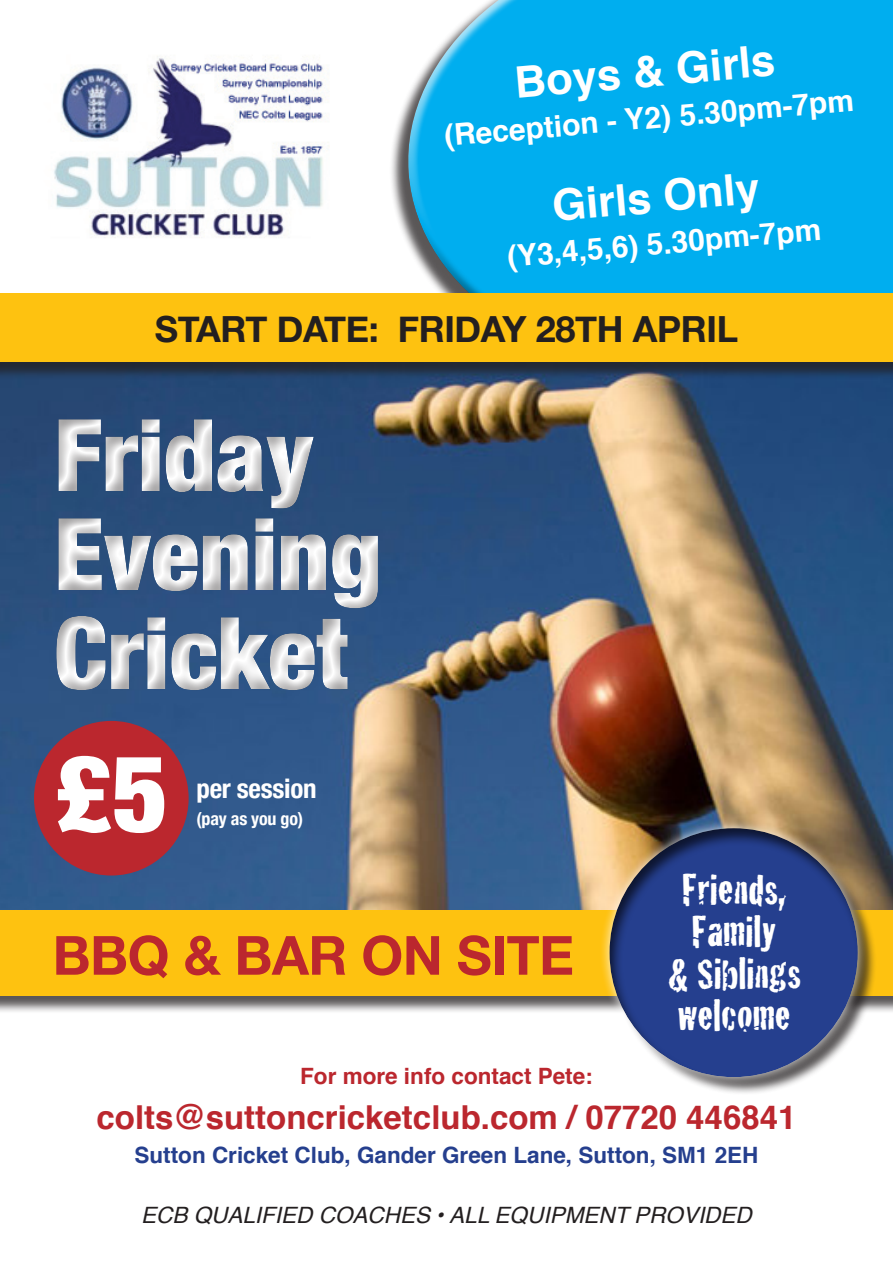
<style>
.page{position:relative;width:893px;height:1263px;background:#fff}
.page>*{position:absolute;margin:0;border:0;box-sizing:border-box;transform-origin:0 0}
.t1{font:900 condensed 107.25px "Helvetica Neue";color:#fff}
.t2{font:900 condensed 100.5px/99px "Helvetica Neue";color:#fff}
.t3{font:700 54px "Helvetica Neue";letter-spacing:-.01em;color:#bb272e}
.t4{font:45px/42px "Cracked";color:#fff}
.t5{font:700 43.5px "Helvetica";color:#fff}
.t6{font:700 36px "Helvetica Neue";letter-spacing:-.01em;color:#231f20}
.t7{font:700 33px "Helvetica";color:#bb272e}
.t8{font:700 30px "Helvetica";color:#fff}
.t9{font:700 condensed 27px "Helvetica Neue";letter-spacing:-.01em;color:#fff}
.t10{font:700 22.5px "Helvetica";color:#253f8e}
.t11{font:italic 22.5px "Helvetica";color:#231f20}
.t12{font:700 22.5px "Helvetica";color:#bb272e}
.t13{font:700 condensed 18px "Helvetica Neue";letter-spacing:-.01em;color:#fff}
</style>
<div class="page">
<svg style="left:392px;top:0;width:501px;height:239px"></svg>
<svg style="left:406px;top:6px;width:487px;height:287px;background:#0bafed"></svg>
<img style="left:0;top:380px;width:893px;height:530px">
<div style="left:34px;top:721px;width:155px;height:154px;background:#bb272e;border-radius:50%"></div>
<img style="left:54px;top:56px;width:270px;height:182px">
<div style="left:40px;top:399px;width:354px;height:310px;background:#231f20;opacity:.5"></div>
<div style="left:0;top:296px;width:893px;height:84px;background:#231f20;opacity:.75"></div>
<div style="left:0;top:293px;width:893px;height:69px;background:#fec210"></div>
<div style="left:0;top:912px;width:893px;height:102px;background:#231f20;opacity:.75"></div>
<div style="left:0;top:910px;width:893px;height:85px;background:#fec210"></div>
<div style="left:612px;top:830px;width:264px;height:265px;background:#231f20;opacity:.75"></div>
<div style="left:600px;top:818px;width:267px;height:269px;background:#fff;opacity:.75"></div>
<div style="left:608px;top:827px;width:252px;height:250px;background:#231f20;opacity:.75"></div>
<p class="t5" style="left:512px;top:48px;width:263px;rotate:-5deg">Boys &amp; Girls</p>
<p class="t8" style="left:442px;top:112px;width:413px;rotate:-5deg">(Reception - Y2) 5.30pm-7pm</p>
<p class="t5" style="left:549px;top:171px;width:209px;rotate:-5deg">Girls Only</p>
<p class="t8" style="left:505px;top:233px;width:317px;rotate:-5deg">(Y3,4,5,6) 5.30pm-7pm</p>
<p class="t6" style="left:155px;top:301px;width:584px">START DATE: FRIDAY 28TH APRIL</p>
<h2 class="t2" style="left:54px;top:400px;width:329px">Friday<br>Evening<br>Cricket</h2>
<p class="t1" style="left:57px;top:705px;width:113px">£5</p>
<p class="t9" style="left:196px;top:766px;width:122px">per session</p>
<p class="t13" style="left:196px;top:804px;width:108px">(pay as you go)</p>
<p class="t3" style="left:53px;top:913px;width:523px">BBQ &amp; BAR ON SITE</p>
<p class="t4" style="left:682px;top:866px;width:106px">Friends,<br>Family</p>
<p class="t4" style="left:667px;top:950px;width:136px">&amp; Siblings welcome</p>
<p class="t12" style="left:300px;top:1057px;width:294px">For more info contact Pete:</p>
<p class="t7" style="left:97px;top:1090px;width:701px">colts@suttoncricketclub.com / 07720 446841</p>
<p class="t10" style="left:135px;top:1137px;width:625px">Sutton Cricket Club, Gander Green Lane, Sutton, SM1 2EH</p>
<p class="t11" style="left:141px;top:1197px;width:612px">ECB QUALIFIED COACHES • ALL EQUIPMENT PROVIDED</p>
</div>
